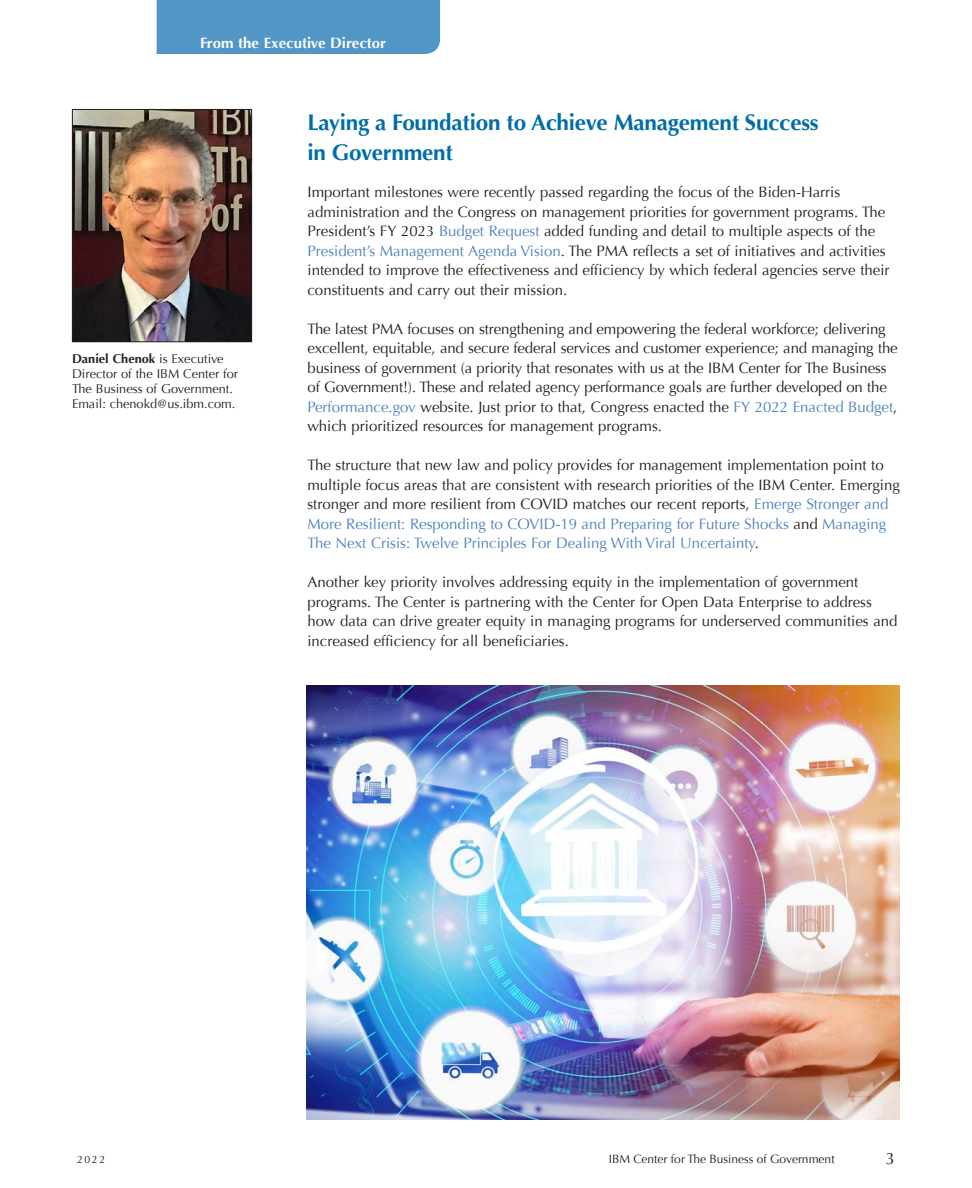
<style>
.page{position:relative;width:972px;height:1188px;background:#fff}
.page>*{position:absolute;margin:0;border:0;box-sizing:border-box;transform-origin:0 0}
.t1{font:700 22.5px/30px "Optima";letter-spacing:-.01em;color:#006da9}
.t2{font:16.5px "Optima";color:#231f20}
.t3{font:15px/19.5px "Optima";color:#231f20}
.t4{font:700 15px "Optima";color:#fff}
.t5{font:12.75px/15px "Optima";color:#231f20}
.t6{font:12px "Optima";color:#231f20}
.t7{font:10.5px "Optima";color:#231f20}
.s1{font-weight:700}
.s2{color:#4f81bd}
</style>
<div class="page">
<div style="left:157px;top:0;width:283px;height:54px;background:#5296c5"></div>
<img style="left:74px;top:111px;width:176px;height:229px">
<div style="left:72px;top:109px;width:180px;height:233px;border:1px solid #231f20"></div>
<img style="left:307px;top:686px;width:592px;height:433px">
<p class="t4" style="left:200px;top:34px;width:188px">From the Executive Director</p>
<p class="t5" style="left:72px;top:351px;width:168px"><span class="s1">Daniel Chenok</span> is Executive<br>Director of the IBM Center for<br>The Business of Government.<br>Email: chenokd@us.ibm.com.</p>
<h1 class="t1" style="left:308px;top:107px;width:513px">Laying a Foundation to Achieve Management Success in Government</h1>
<p class="t3" style="left:307px;top:183px;width:584px">Important milestones were recently passed regarding the focus of the Biden-Harris administration and the Congress on management priorities for government programs. The President’s FY 2023 <span class="s2">Budget Request</span> added funding and detail to multiple aspects of the <span class="s2">President’s Management Agenda Vision</span>. The PMA reflects a set of initiatives and activities intended to improve the effectiveness and efficiency by which federal agencies serve their constituents and carry out their mission.</p>
<p class="t3" style="left:307px;top:319px;width:592px">The latest PMA focuses on strengthening and empowering the federal workforce; delivering excellent, equitable, and secure federal services and customer experience; and managing the business of government (a priority that resonates with us at the IBM Center for The Business of Government!). These and related agency performance goals are further developed on the <span class="s2">Performance.gov</span> website. Just prior to that, Congress enacted the <span class="s2">FY 2022 Enacted Budget</span>, which prioritized resources for management programs.</p>
<p class="t3" style="left:307px;top:456px;width:594px">The structure that new law and policy provides for management implementation point to multiple focus areas that are consistent with research priorities of the IBM Center. Emerging stronger and more resilient from COVID matches our recent reports, <span class="s2">Emerge Stronger and More Resilient: Responding to COVID-19 and Preparing for Future Shocks</span> and <span class="s2">Managing The Next Crisis: Twelve Principles For Dealing With Viral Uncertainty</span>.</p>
<p class="t3" style="left:307px;top:573px;width:592px">Another key priority involves addressing equity in the implementation of government programs. The Center is partnering with the Center for Open Data Enterprise to address how data can drive greater equity in managing programs for underserved communities and increased efficiency for all beneficiaries.</p>
<p class="t7" style="left:77px;top:1154px;width:30px">2022</p>
<p class="t6" style="left:609px;top:1152px;width:227px">IBM Center for The Business of Government</p>
<p class="t2" style="left:886px;top:1149px;width:11px">3</p>
</div>
